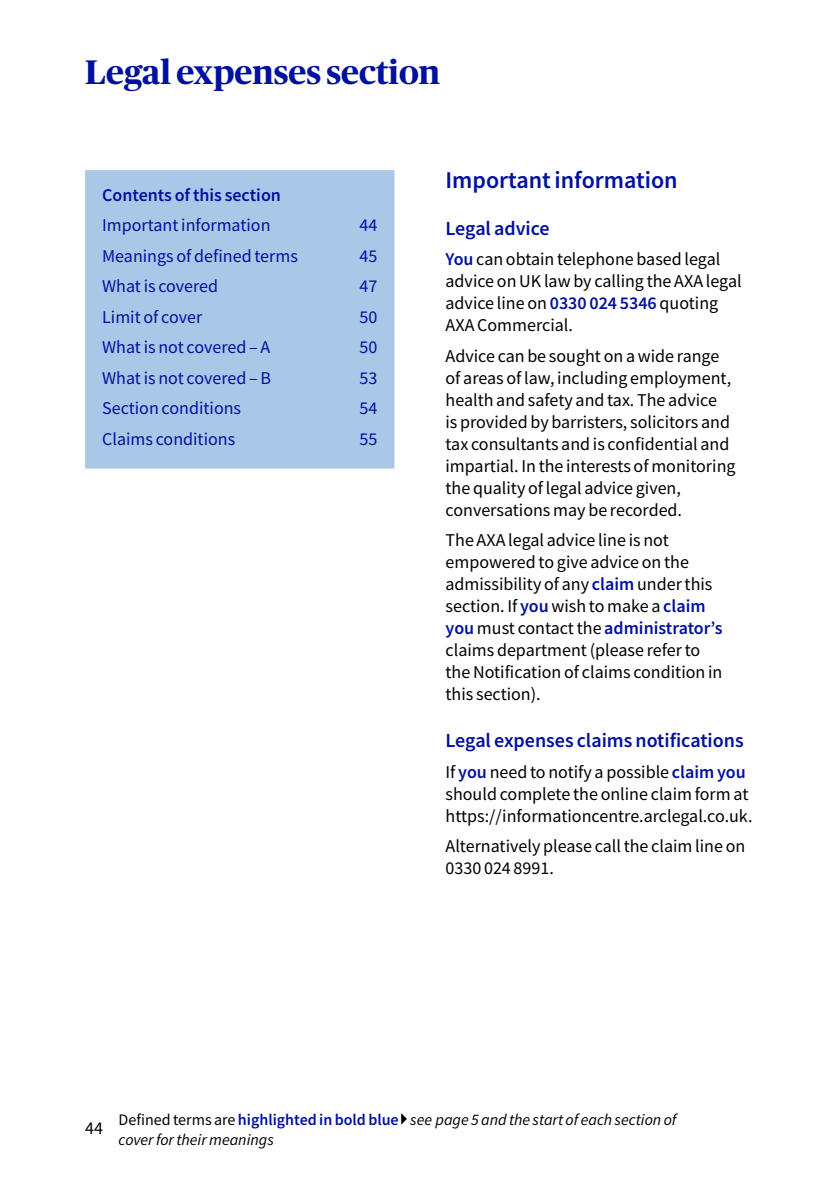
<style>
.page{position:relative;width:840px;height:1191px;background:#fff}
.page>*{position:absolute;margin:0;border:0;box-sizing:border-box;transform-origin:0 0}
.t1{font:700 34px "Publico Headline";color:#00109f}
.t2{font:600 24px "Source Sans Pro";color:#00109f}
.t3{font:600 20px "Source Sans Pro";color:#00109f}
.t4{font:18px/22px "Source Sans Pro";color:#000}
.t5{font:18px "Source Sans Pro";color:#00109f}
.t6{font:600 18px "Source Sans Pro";color:#00109f}
.t7{font:italic 16px/20px "Source Sans Pro";color:#000}
.s1{font-weight:600;color:#00109f}
.s2{font-style:normal}
.s3{font-weight:600;font-style:normal;color:#00109f}
</style>
<div class="page">
<svg style="left:401px;top:1113px;width:6px;height:11px"></svg>
<div style="left:85px;top:170px;width:309px;height:298px;background:#a9c8e7"></div>
<h1 class="t1" style="left:85px;top:48px;width:356px">Legal expenses section</h1>
<p class="t6" style="left:102px;top:183px;width:180px">Contents of this section</p>
<p class="t5" style="left:102px;top:214px;width:170px">Important information</p>
<p class="t5" style="left:359px;top:214px;width:19px">44</p>
<p class="t5" style="left:102px;top:244px;width:197px">Meanings of defined terms</p>
<p class="t5" style="left:359px;top:244px;width:19px">45</p>
<p class="t5" style="left:102px;top:275px;width:117px">What is covered</p>
<p class="t5" style="left:359px;top:275px;width:19px">47</p>
<p class="t5" style="left:102px;top:305px;width:102px">Limit of cover</p>
<p class="t5" style="left:359px;top:305px;width:19px">50</p>
<p class="t5" style="left:102px;top:336px;width:169px">What is not covered – A</p>
<p class="t5" style="left:359px;top:336px;width:19px">50</p>
<p class="t5" style="left:102px;top:366px;width:170px">What is not covered – B</p>
<p class="t5" style="left:359px;top:366px;width:19px">53</p>
<p class="t5" style="left:102px;top:397px;width:140px">Section conditions</p>
<p class="t5" style="left:359px;top:397px;width:19px">54</p>
<p class="t5" style="left:102px;top:427px;width:135px">Claims conditions</p>
<p class="t5" style="left:359px;top:427px;width:19px">55</p>
<h2 class="t2" style="left:445px;top:164px;width:233px">Important information</h2>
<p class="t3" style="left:445px;top:215px;width:106px">Legal advice</p>
<p class="t4" style="left:445px;top:248px;width:297px"><span class="s1">You</span> can obtain telephone based legal advice on UK law by calling the AXA legal advice line on <span class="s1">0330 024 5346</span> quoting<br>AXA Commercial.</p>
<p class="t4" style="left:445px;top:345px;width:291px">Advice can be sought on a wide range of areas of law, including employment, health and safety and tax. The advice<br>is provided by barristers, solicitors and tax consultants and is confidential and impartial. In the interests of monitoring the quality of legal advice given, conversations may be recorded.</p>
<p class="t4" style="left:445px;top:529px;width:278px">The AXA legal advice line is not empowered to give advice on the admissibility of any <span class="s1">claim</span> under this section. If <span class="s1">you</span> wish to make a <span class="s1">claim you</span> must contact the <span class="s1">administrator’s </span>claims department (please refer to the Notification of claims condition in this section).</p>
<p class="t3" style="left:445px;top:727px;width:299px">Legal expenses claims notifications</p>
<p class="t4" style="left:445px;top:760px;width:308px">If <span class="s1">you</span> need to notify a possible <span class="s1">claim you </span>should complete the online claim form at https://informationcentre.arclegal.co.uk.</p>
<p class="t4" style="left:445px;top:835px;width:301px">Alternatively please call the claim line on<br>0330 024 8991.</p>
<p class="t4" style="left:85px;top:1117px;width:19px">44</p>
<p class="t7" style="left:118px;top:1109px;width:559px"><span class="s2">Defined terms are</span> <span class="s3">highlighted in bold blue</span> see page 5 and the start of each section of cover for their meanings</p>
</div>
